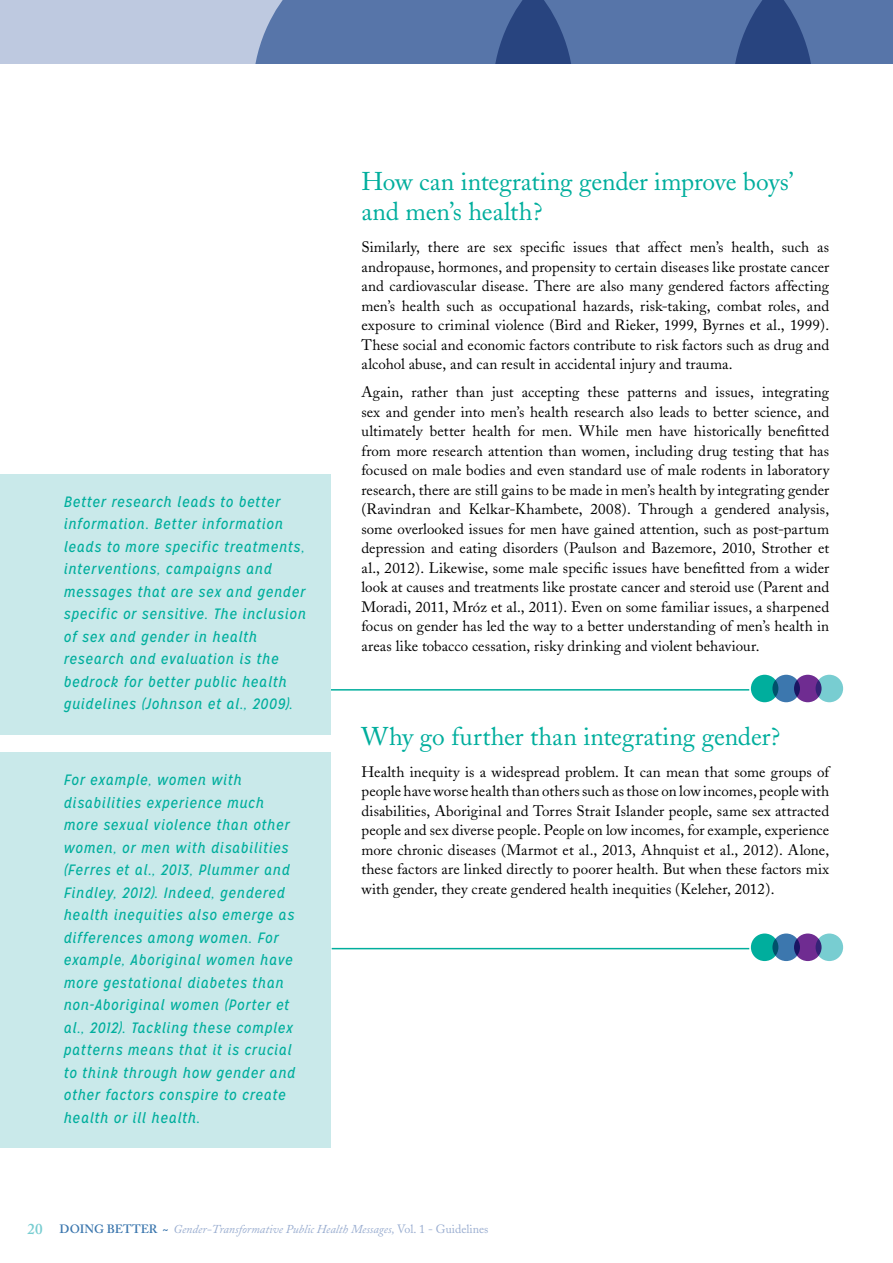
<style>
.page{position:relative;width:893px;height:1263px;background:#fff}
.page>*{position:absolute;margin:0;border:0;box-sizing:border-box;transform-origin:0 0}
.t1{font:25.5px/30px "Adobe Caslon";letter-spacing:-.005em;color:#00ae9d}
.t2{font:15px/19.5px "Adobe Caslon";letter-spacing:.005em;color:#000;text-align:justify}
.t3{font:italic 15px/22.5px "Mission Gothic";letter-spacing:.045em;color:#00ae9d}
.t4{font:italic 12px "Adobe Caslon";color:#99add0}
.s1{font-weight:600;font-style:normal;font-size:15px;color:#78cdd1}
.s2{font-weight:600;font-style:normal;color:#3c77ae}
.s3{font-style:normal}
</style>
<div class="page">
<div style="left:0;top:0;width:893px;height:64px;background:#bec9e0"></div>
<svg style="left:255px;top:0;width:638px;height:64px;background:#506ea2"></svg>
<hr style="left:329px;top:689px;width:420px;height:2px;background:#00ae9d">
<div style="left:0;top:474px;width:330px;height:261px;background:#c9e9ea"></div>
<div style="left:0;top:753px;width:330px;height:395px;background:#c9e9ea"></div>
<hr style="left:332px;top:948px;width:417px;height:1px;background:#00ae9d">
<div style="left:751px;top:675px;width:27px;height:27px;background:#00ae9d;border-radius:50%"></div>
<svg style="left:772px;top:675px;width:28px;height:27px"></svg>
<div style="left:816px;top:675px;width:27px;height:27px;background:#78cdd1;border-radius:50%"></div>
<svg style="left:794px;top:675px;width:27px;height:27px"></svg>
<div style="left:751px;top:933px;width:27px;height:28px;background:#00ae9d;border-radius:50%"></div>
<svg style="left:772px;top:933px;width:28px;height:28px"></svg>
<div style="left:816px;top:933px;width:27px;height:28px;background:#78cdd1;border-radius:50%"></div>
<svg style="left:794px;top:933px;width:27px;height:28px"></svg>
<p class="t3" style="left:64px;top:490px;width:244px">Better research leads to better information. Better information leads to more specific treatments, interventions, campaigns and messages that are sex and gender specific or sensitive. The inclusion of sex and gender in health research and evaluation is the bedrock for better public health</p>
<p class="t3" style="left:64px;top:693px;width:231px">guidelines (Johnson et al., 2009).</p>
<p class="t3" style="left:64px;top:769px;width:228px">For example, women with disabilities experience much more sexual violence than other women, or men with disabilities (Ferres et al., 2013, Plummer and</p>
<p class="t3" style="left:64px;top:881px;width:223px">Findley, 2012). Indeed, gendered</p>
<p class="t3" style="left:64px;top:904px;width:232px">health inequities also emerge as differences among women. For example, Aboriginal women have more gestational diabetes than</p>
<p class="t3" style="left:64px;top:994px;width:230px">non-Aboriginal women (Porter et al., 2012). Tackling these complex</p>
<p class="t3" style="left:64px;top:1039px;width:233px">patterns means that it is crucial to think through how gender and other factors conspire to create health or ill health.</p>
<p class="t1" style="left:361px;top:166px;width:434px">How can integrating gender improve boys’ and men’s health?</p>
<p class="t2" style="left:361px;top:237px;width:469px">Similarly, there are sex specific issues that affect men’s health, such as andropause, hormones, and propensity to certain diseases like prostate cancer and cardiovascular disease. There are also many gendered factors affecting men’s health such as occupational hazards, risk-taking, combat roles, and exposure to criminal violence (Bird and Rieker, 1999, Byrnes et al., 1999).<br>These social and economic factors contribute to risk factors such as drug and alcohol abuse, and can result in accidental injury and trauma.</p>
<p class="t2" style="left:361px;top:382px;width:469px">Again, rather than just accepting these patterns and issues, integrating sex and gender into men’s health research also leads to better science, and ultimately better health for men. While men have historically benefitted from more research attention than women, including drug testing that has focused on male bodies and even standard use of male rodents in laboratory research, there are still gains to be made in men’s health by integrating gender (Ravindran and Kelkar-Khambete, 2008). Through a gendered analysis, some overlooked issues for men have gained attention, such as post-partum depression and eating disorders (Paulson and Bazemore, 2010, Strother et al., 2012). Likewise, some male specific issues have benefitted from a wider look at causes and treatments like prostate cancer and steroid use (Parent and Moradi, 2011, Mróz et al., 2011). Even on some familiar issues, a sharpened focus on gender has led the way to a better understanding of men’s health in areas like tobacco cessation, risky drinking and violent behaviour.</p>
<p class="t1" style="left:361px;top:721px;width:420px">Why go further than integrating gender?</p>
<p class="t2" style="left:361px;top:762px;width:469px">Health inequity is a widespread problem. It can mean that some groups of people have worse health than others such as those on low incomes, people with disabilities, Aboriginal and Torres Strait Islander people, same sex attracted people and sex diverse people. People on low incomes, for example, experience more chronic diseases (Marmot et al., 2013, Ahnquist et al., 2012). Alone, these factors are linked directly to poorer health. But when these factors mix with gender, they create gendered health inequities (Keleher, 2012).</p>
<p class="t4" style="left:28px;top:1222px;width:463px"><span class="s1">20</span> <span class="s2">DOING BETTER ~</span> Gender-Transformative Public Health Messages, <span class="s3">Vol. 1 - Guidelines</span></p>
</div>
